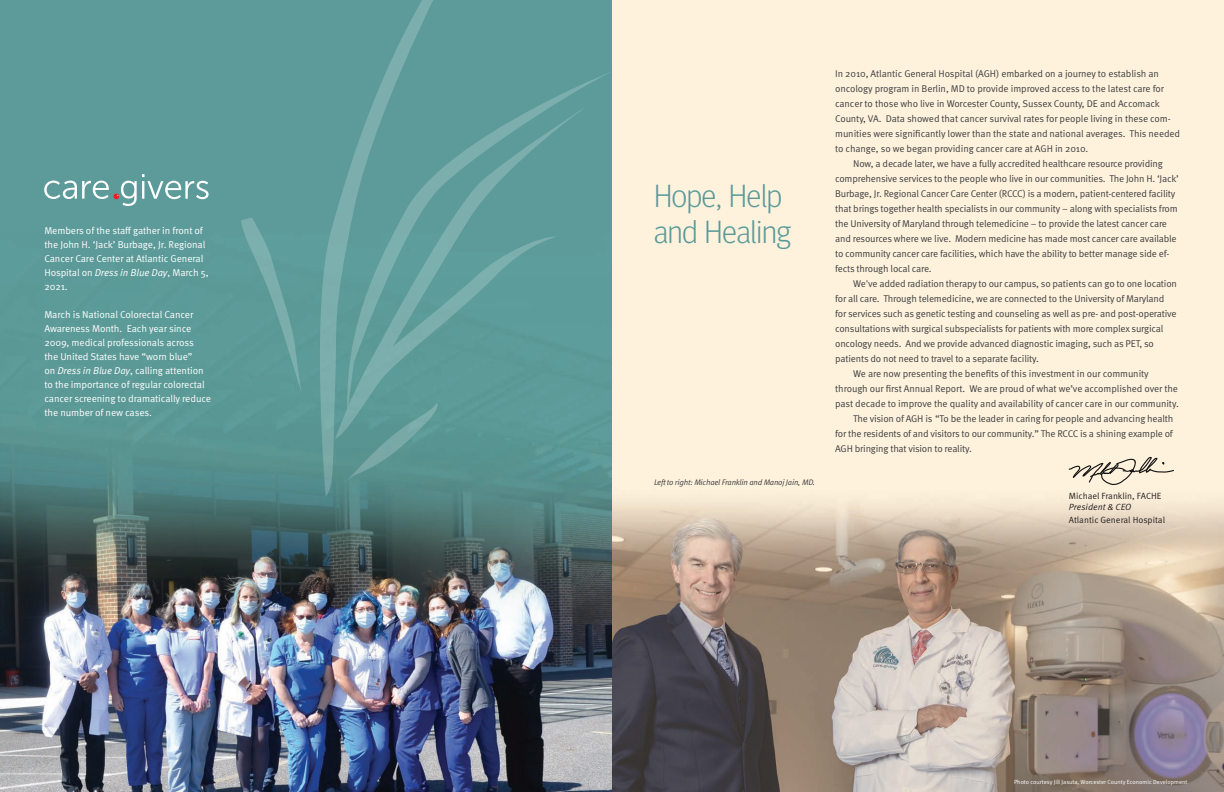
<style>
.page{position:relative;width:1224px;height:792px;background:#fff}
.page>*{position:absolute;margin:0;border:0;box-sizing:border-box;transform-origin:0 0}
.Skinny_Headline{font:300 32px/36px "Meta Headline Pro";color:#599a98}
.Text{font:10px/14px "Meta OT Norm";letter-spacing:-.01em;color:#fff}
.t1{font:9.8px/15px "Meta OT Norm";letter-spacing:-.02em;color:#3e3e3f}
.t2{font:9px "Meta OT Norm";color:#231f20}
.t3{font:9px "Meta OT Norm Ita";color:#231f20}
.t4{font:8px "Meta OT Norm Ita";letter-spacing:-.025em;color:#3e3e3f}
.Skinny_Headline-2{font:6px "Meta OT Norm";color:#fff}
.s1{font-family:"Meta OT Norm Ita"}
</style>
<div class="page">
<img style="left:0;top:0;width:1224px;height:792px">
<svg style="left:1067px;top:456px;width:107px;height:30px;background:#ddd3c0"></svg>
<svg style="left:310px;top:0;width:159px;height:497px;background:#5f9b99"></svg>
<svg style="left:241px;top:218px;width:61px;height:175px;background:#619d9b"></svg>
<div style="left:346px;top:65px;width:265px;height:350px;background:#5c9b99"></div>
<svg style="left:335px;top:105px;width:254px;height:334px;background:#619e9c"></svg>
<svg style="left:346px;top:403px;width:96px;height:79px;background:#5e9895"></svg>
<svg style="left:44px;top:174px;width:165px;height:32px;background:#79acaa"></svg>
<p class="Text" style="left:44px;top:224px;width:166px">Members of the staff gather in front of the John H. ‘Jack’ Burbage, Jr. Regional<br>Cancer Care Center at Atlantic General<br>Hospital on <span class="s1">Dress in Blue Day</span>, March 5,<br>2021.</p>
<p class="Text" style="left:44px;top:308px;width:168px">March is National Colorectal Cancer Awareness Month. Each year since 2009, medical professionals across<br>the United States have “worn blue”<br>on <span class="s1">Dress in Blue Day</span>, calling attention to the importance of regular colorectal cancer screening to dramatically reduce the number of new cases.</p>
<p class="Skinny_Headline" style="left:654px;top:175px;width:138px">Hope, Help and Healing</p>
<p class="t4" style="left:654px;top:477px;width:163px">Left to right: Michael Franklin and Manoj Jain, MD.</p>
<p class="t1" style="left:835px;top:66px;width:346px">In 2010, Atlantic General Hospital (AGH) embarked on a journey to establish an oncology program in Berlin, MD to provide improved access to the latest care for cancer to those who live in Worcester County, Sussex County, DE and Accomack County, VA. Data showed that cancer survival rates for people living in these com&shy;munities were significantly lower than the state and national averages. This needed to change, so we began providing cancer care at AGH in 2010.</p>
<p class="t1" style="left:835px;top:156px;width:345px;text-indent:18px">Now, a decade later, we have a fully accredited healthcare resource providing comprehensive services to the people who live in our communities. The John H. ‘Jack’ Burbage, Jr. Regional Cancer Care Center (RCCC) is a modern, patient-centered facility that brings together health specialists in our community – along with specialists from the University of Maryland through telemedicine – to provide the latest cancer care and resources where we live. Modern medicine has made most cancer care available to community cancer care facilities, which have the ability to better manage side ef&shy;fects through local care.</p>
<p class="t1" style="left:835px;top:276px;width:343px;text-indent:18px">We've added radiation therapy to our campus, so patients can go to one location for all care. Through telemedicine, we are connected to the University of Maryland for services such as genetic testing and counseling as well as pre- and post-operative consultations with surgical subspecialists for patients with more complex surgical oncology needs. And we provide advanced diagnostic imaging, such as PET, so patients do not need to travel to a separate facility.</p>
<p class="t1" style="left:835px;top:366px;width:345px;text-indent:18px">We are now presenting the benefits of this investment in our community through our first Annual Report. We are proud of what we’ve accomplished over the past decade to improve the quality and availability of cancer care in our community.</p>
<p class="t1" style="left:835px;top:411px;width:340px;text-align:justify;text-indent:18px">The vision of AGH is “To be the leader in caring for people and advancing health for the residents of and visitors to our community.” The RCCC is a shining example of AGH bringing that vision to reality.</p>
<p class="t2" style="left:1069px;top:490px;width:94px">Michael Franklin, FACHE</p>
<p class="t3" style="left:1069px;top:501px;width:64px">President &amp; CEO</p>
<p class="t2" style="left:1069px;top:514px;width:98px">Atlantic General Hospital</p>
<p class="Skinny_Headline-2" style="left:1014px;top:778px;width:175px">Photo courtesy Jill Jasuta, Worcester County Economic Development</p>
</div>
